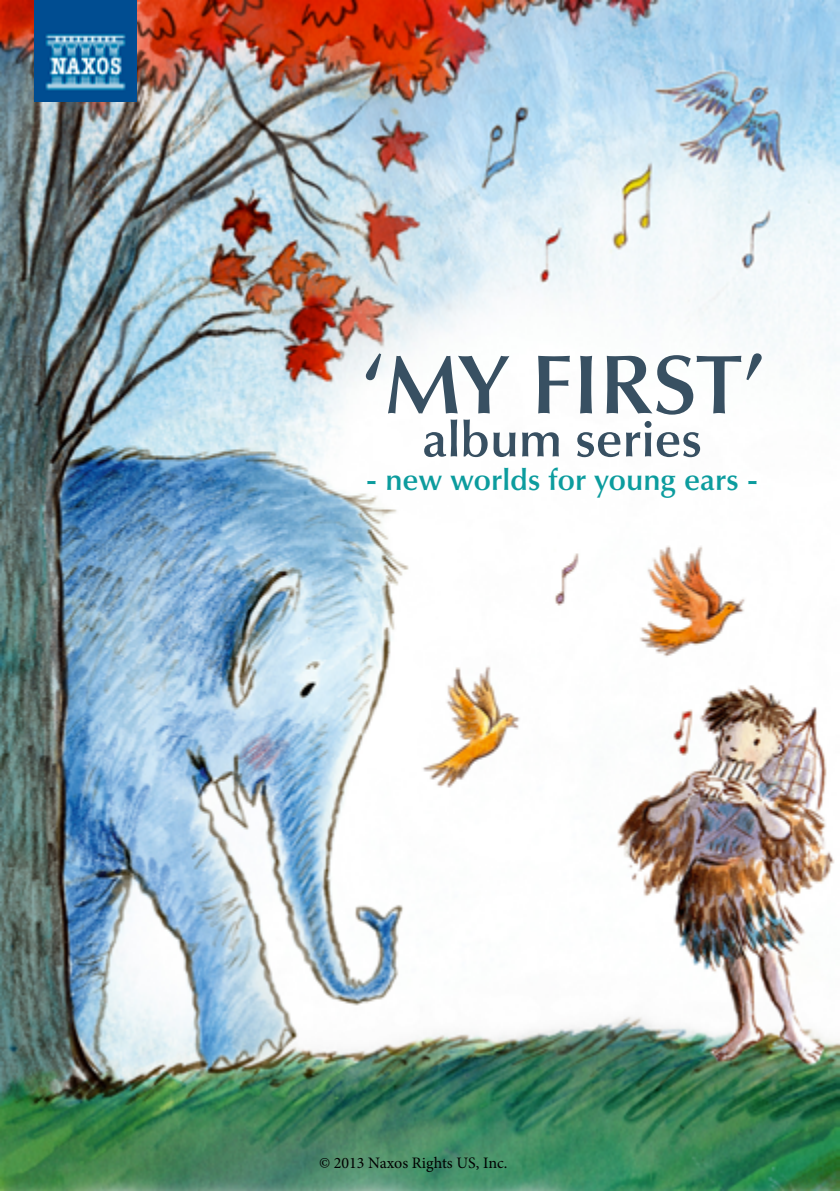
<style>
.page{position:relative;width:840px;height:1191px;background:#fff}
.page>*{position:absolute;margin:0;border:0;box-sizing:border-box;transform-origin:0 0}
.t1{font:600 84px "Optima";color:#385062}
.t2{font:600 50px "Optima";color:#385062}
.t3{font:600 30px "Optima";color:#0c9c9e}
.t4{font:16px "Minion Pro";color:#000}
</style>
<div class="page">
<img style="left:0;top:0;width:839px;height:1191px">
<img style="left:34px;top:0;width:102px;height:102px">
<h1 class="t1" style="left:363px;top:336px;width:402px">‘My First’</h1>
<h2 class="t2" style="left:422px;top:410px;width:281px">album series</h2>
<p class="t3" style="left:365px;top:462px;width:395px">- new worlds for young ears -</p>
<p class="t4" style="left:319px;top:1152px;width:190px">© 2013 Naxos Rights US, Inc.</p>
</div>
